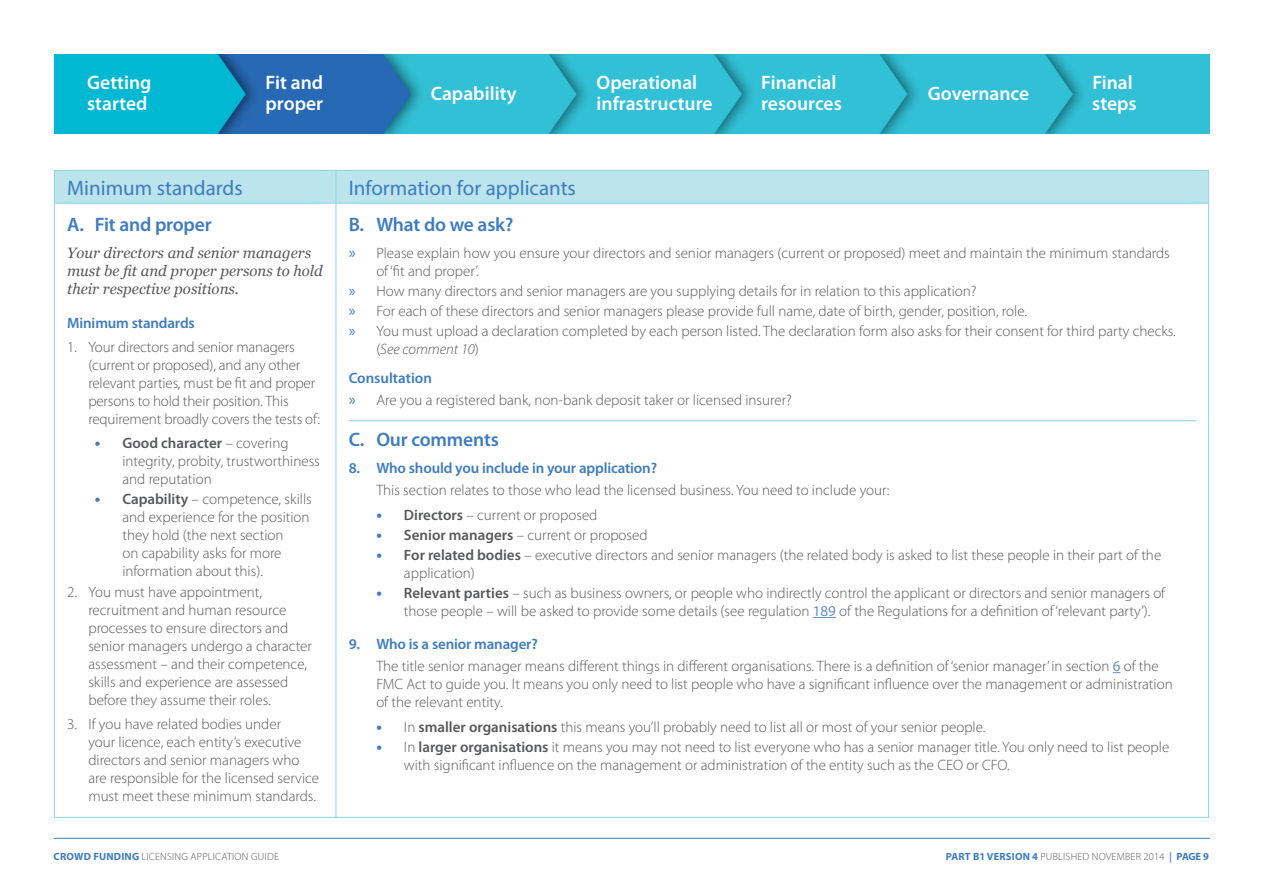
<style>
.page{position:relative;width:1263px;height:893px;background:#fff}
.page>*{position:absolute;margin:0;border:0;box-sizing:border-box;transform-origin:0 0}
.Table_Header{font:21px "Myriad Pro";color:#3e7cc0}
.Masthead_white_panel{font:600 19.5px/21px "Myriad Pro";color:#fff}
.Heading_1{font:600 19.5px "Myriad Pro";letter-spacing:-.01em;color:#3e7cc0}
.Heading_1_with_rule{font:600 19.5px "Myriad Pro";letter-spacing:-.01em;color:#3e7cc0}
.intented_body{font:300 15px/18px "Myriad Pro";color:#57585a}
.Body{font:300 15px/18px "Myriad Pro";color:#57585a}
.Italic_intro{font:italic 15px/18px "Georgia";color:#57585a}
.Heading_Level_2{font:600 15px "Myriad Pro";letter-spacing:-.01em;color:#3e7cc0}
.Heading_Lvl_3{font:600 15px "Myriad Pro";color:#3e7cc0}
.t1{font:300 10.5px "Myriad Pro";letter-spacing:.02em;color:#57585a}
.s1{font-weight:700;font-size:16.5px;color:#3e7cc0}
.s2{font-weight:600}
.s3{font-weight:400;font-size:16.5px;color:#3e7cc0}
.s4{font-style:italic}
.s5{font-weight:400;color:#678ec9}
.s6{font-weight:700;color:#3e7cc0}
.s7{font-weight:700;color:#678ec9}
</style>
<div class="page">
<img style="left:54px;top:54px;width:1156px;height:79px">
<hr style="left:54px;top:838px;width:1156px;height:1px;background:#3e7cc0">
<div style="left:55px;top:171px;width:1153px;height:32px;background:#bce4ed"></div>
<hr style="left:336px;top:171px;width:1px;height:32px;background:#8ed5e2">
<hr style="left:336px;top:204px;width:1px;height:613px;background:#8ed5e2">
<hr style="left:54px;top:817px;width:282px;height:1px;background:#8ed5e2">
<hr style="left:336px;top:817px;width:873px;height:1px;background:#8ed5e2">
<hr style="left:54px;top:204px;width:1px;height:613px;background:#8ed5e2">
<hr style="left:1208px;top:204px;width:1px;height:613px;background:#8ed5e2">
<hr style="left:54px;top:170px;width:282px;height:1px;background:#8ed5e2">
<hr style="left:54px;top:171px;width:1px;height:32px;background:#8ed5e2">
<hr style="left:336px;top:170px;width:873px;height:1px;background:#8ed5e2">
<hr style="left:1208px;top:171px;width:1px;height:32px;background:#8ed5e2">
<hr style="left:54px;top:203px;width:282px;height:1px;background:#8ed5e2">
<hr style="left:336px;top:203px;width:873px;height:1px;background:#8ed5e2">
<hr style="left:349px;top:420px;width:847px;height:1px;background:#8ed5e2">
<svg style="left:813px;top:617px;width:23px;height:1px"></svg>
<p class="Masthead_white_panel" style="left:265px;top:73px;width:59px">Fit and proper</p>
<h2 class="Masthead_white_panel" style="left:87px;top:73px;width:66px">Getting started</h2>
<h2 class="Masthead_white_panel" style="left:431px;top:83px;width:87px">Capability</h2>
<h2 class="Masthead_white_panel" style="left:597px;top:73px;width:117px">Operational infrastructure</h2>
<h2 class="Masthead_white_panel" style="left:761px;top:73px;width:82px">Financial resources</h2>
<h2 class="Masthead_white_panel" style="left:928px;top:83px;width:103px">Governance</h2>
<h2 class="Masthead_white_panel" style="left:1092px;top:73px;width:46px">Final steps</h2>
<p class="Table_Header" style="left:67px;top:175px;width:177px">Minimum standards</p>
<p class="Table_Header" style="left:349px;top:175px;width:229px">Information for applicants</p>
<p class="Heading_1" style="left:67px;top:214px;width:146px">A. Fit and proper</p>
<p class="Italic_intro" style="left:67px;top:243px;width:257px">Your directors and senior managers must be fit and proper persons to hold their respective positions.</p>
<p class="Heading_Level_2" style="left:67px;top:314px;width:129px">Minimum standards</p>
<p class="Body" style="left:88px;top:338px;width:233px;text-indent:-21px">1. Your directors and senior managers (current or proposed), and any other relevant parties, must be fit and proper persons to hold their position. This requirement broadly covers the tests of:</p>
<p class="intented_body" style="left:122px;top:434px;width:199px;text-indent:-28px"><span class="s1">•</span> <span class="s2">Good character</span> – covering integrity, probity, trustworthiness and reputation</p>
<p class="intented_body" style="left:122px;top:490px;width:191px;text-indent:-28px"><span class="s1">•</span> <span class="s2">Capability</span> – competence, skills and experience for the position they hold (the next section<br>on capability asks for more information about this).</p>
<p class="Body" style="left:88px;top:582px;width:225px;text-indent:-21px">2. You must have appointment, recruitment and human resource processes to ensure directors and senior managers undergo a character assessment – and their competence, skills and experience are assessed before they assume their roles.</p>
<p class="Body" style="left:88px;top:715px;width:232px;text-indent:-21px">3. If you have related bodies under<br>your licence, each entity’s executive directors and senior managers who are responsible for the licensed service must meet these minimum standards.</p>
<p class="Heading_1" style="left:349px;top:214px;width:166px">B. What do we ask?</p>
<p class="intented_body" style="left:376px;top:243px;width:795px;text-indent:-28px"><span class="s3">»</span> Please explain how you ensure your directors and senior managers (current or proposed) meet and maintain the minimum standards of ‘fit and proper’.</p>
<p class="intented_body" style="left:349px;top:282px;width:629px"><span class="s3">»</span> How many directors and senior managers are you supplying details for in relation to this application?</p>
<p class="intented_body" style="left:349px;top:302px;width:680px"><span class="s3">»</span> For each of these directors and senior managers please provide full name, date of birth, gender, position, role.</p>
<p class="intented_body" style="left:376px;top:322px;width:801px;text-indent:-28px"><span class="s3">»</span> You must upload a declaration completed by each person listed. The declaration form also asks for their consent for third party checks. (<span class="s4">See comment 10</span>)</p>
<p class="Heading_Lvl_3" style="left:349px;top:369px;width:85px">Consultation</p>
<p class="intented_body" style="left:349px;top:391px;width:445px"><span class="s3">»</span> Are you a registered bank, non-bank deposit taker or licensed insurer?</p>
<p class="Heading_1_with_rule" style="left:349px;top:429px;width:152px">C. Our comments</p>
<p class="Heading_Level_2" style="left:349px;top:460px;width:310px">8. Who should you include in your application?</p>
<p class="intented_body" style="left:376px;top:481px;width:515px">This section relates to those who lead the licensed business. You need to include your:</p>
<p class="intented_body" style="left:376px;top:505px;width:223px"><span class="s1">•</span> <span class="s2">Directors</span> – current or proposed</p>
<p class="intented_body" style="left:376px;top:526px;width:273px"><span class="s1">•</span> <span class="s2">Senior managers</span> – current or proposed</p>
<p class="intented_body" style="left:404px;top:546px;width:759px;text-indent:-28px"><span class="s1">•</span> <span class="s2">For related bodies</span> – executive directors and senior managers (the related body is asked to list these people in their part of the application)</p>
<p class="intented_body" style="left:404px;top:584px;width:763px;text-indent:-28px"><span class="s1">•</span> <span class="s2">Relevant parties</span> – such as business owners, or people who indirectly control the applicant or directors and senior managers of those people – will be asked to provide some details (see regulation <span class="s5">189</span> of the Regulations for a definition of ‘relevant party’).</p>
<p class="Heading_Level_2" style="left:349px;top:635px;width:191px">9. Who is a senior manager?</p>
<p class="intented_body" style="left:376px;top:657px;width:798px">The title senior manager means different things in different organisations. There is a definition of ‘senior manager’ in section <span class="s5">6</span> of the<br>FMC Act to guide you. It means you only need to list people who have a significant influence over the management or administration of the relevant entity.</p>
<p class="intented_body" style="left:376px;top:717px;width:611px"><span class="s1">•</span> In <span class="s2">smaller organisations</span> this means you’ll probably need to list all or most of your senior people.</p>
<p class="intented_body" style="left:404px;top:737px;width:767px;text-indent:-28px"><span class="s1">•</span> In <span class="s2">larger organisations</span> it means you may not need to list everyone who has a senior manager title. You only need to list people with significant influence on the management or administration of the entity such as the CEO or CFO.</p>
<p class="t1" style="left:54px;top:850px;width:227px"><span class="s6">CROWD FUNDING</span> LICENSING APPLICATION GUIDE</p>
<p class="t1" style="left:946px;top:850px;width:265px"><span class="s6">PART B1 VERSION 4</span> PUBLISHED NOVEMBER 2014 <span class="s7">|</span> <span class="s6">PAGE 9</span></p>
</div>
